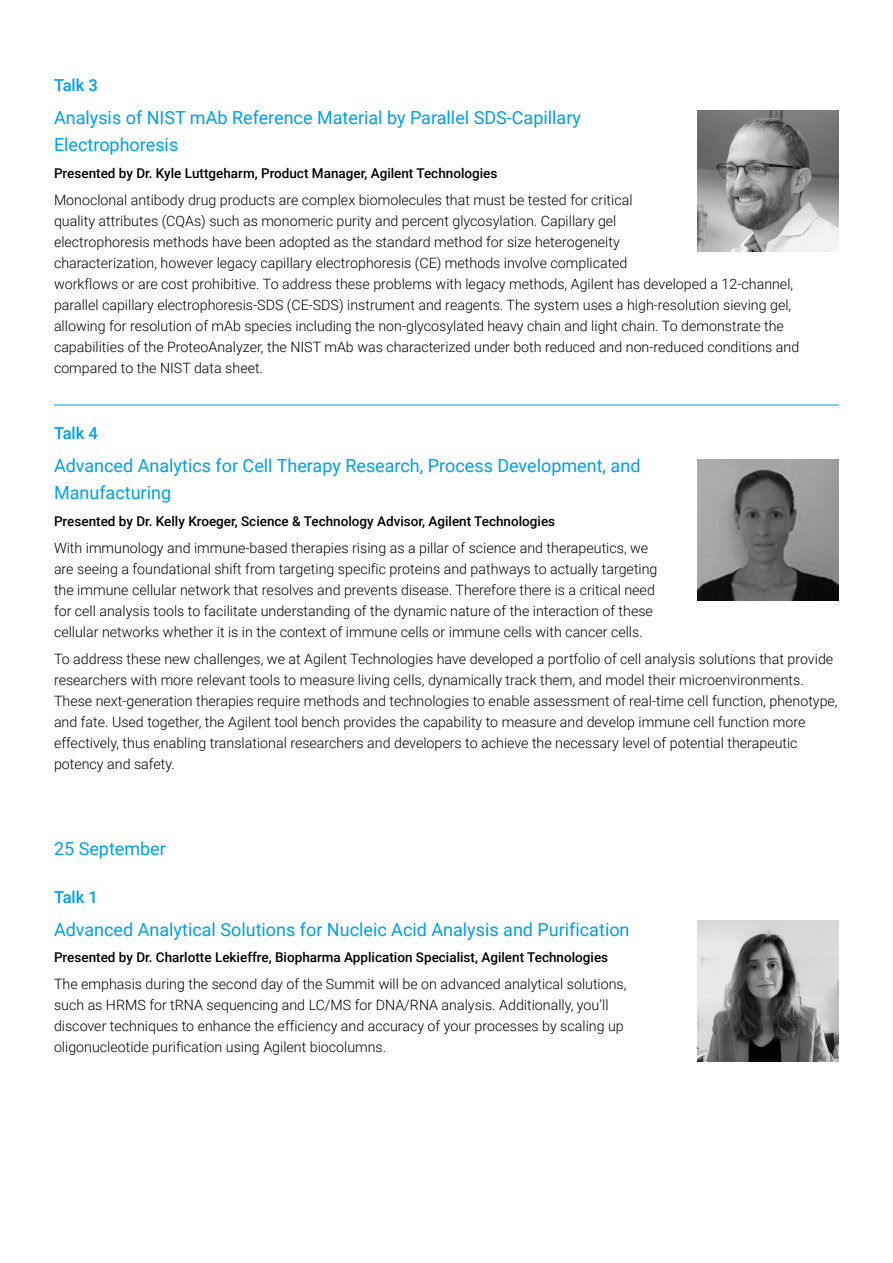
<style>
.page{position:relative;width:893px;height:1263px;background:#fff}
.page>*{position:absolute;margin:0;border:0;box-sizing:border-box;transform-origin:0 0}
.FLYER_front_intro_text_blue{font:18px/27px "Roboto";color:#00a0e3}
.FLYER_subhead_blue{font:500 16.5px "Roboto";color:#00a0e3}
.FLYER_text_black{font:300 14.25px/21px "Roboto";color:#000}
.FLYER_front_table_head_dk_blue{font:500 13.5px "Roboto";color:#000}
</style>
<div class="page">
<hr style="left:54px;top:405px;width:785px;height:1px;background:#00a0e3">
<img style="left:697px;top:110px;width:142px;height:142px">
<img style="left:697px;top:459px;width:142px;height:142px">
<img style="left:697px;top:920px;width:142px;height:141px">
<p class="FLYER_subhead_blue" style="left:54px;top:74px;width:45px">Talk 3</p>
<p class="FLYER_front_intro_text_blue" style="left:54px;top:104px;width:529px">Analysis of NIST mAb Reference Material by Parallel SDS-Capillary<br>Electrophoresis</p>
<p class="FLYER_front_table_head_dk_blue" style="left:54px;top:163px;width:445px">Presented by Dr. Kyle Luttgeharm, Product Manager, Agilent Technologies</p>
<p class="FLYER_text_black" style="left:54px;top:189px;width:747px">Monoclonal antibody drug products are complex biomolecules that must be tested for critical<br>quality attributes (CQAs) such as monomeric purity and percent glycosylation. Capillary gel<br>electrophoresis methods have been adopted as the standard method for size heterogeneity<br>characterization, however legacy capillary electrophoresis (CE) methods involve complicated<br>workflows or are cost prohibitive. To address these problems with legacy methods, Agilent has developed a 12-channel, parallel capillary electrophoresis-SDS (CE-SDS) instrument and reagents. The system uses a high-resolution sieving gel, allowing for resolution of mAb species including the non-glycosylated heavy chain and light chain. To demonstrate the capabilities of the ProteoAnalyzer, the NIST mAb was characterized under both reduced and non-reduced conditions and compared to the NIST data sheet.</p>
<p class="FLYER_subhead_blue" style="left:54px;top:422px;width:45px">Talk 4</p>
<p class="FLYER_front_intro_text_blue" style="left:54px;top:452px;width:588px">Advanced Analytics for Cell Therapy Research, Process Development, and<br>Manufacturing</p>
<p class="FLYER_front_table_head_dk_blue" style="left:54px;top:512px;width:503px">Presented by Dr. Kelly Kroeger, Science &amp; Technology Advisor, Agilent Technologies</p>
<p class="FLYER_text_black" style="left:54px;top:537px;width:605px">With immunology and immune-based therapies rising as a pillar of science and therapeutics, we are seeing a foundational shift from targeting specific proteins and pathways to actually targeting the immune cellular network that resolves and prevents disease. Therefore there is a critical need for cell analysis tools to facilitate understanding of the dynamic nature of the interaction of these cellular networks whether it is in the context of immune cells or immune cells with cancer cells.</p>
<p class="FLYER_text_black" style="left:54px;top:648px;width:785px">To address these new challenges, we at Agilent Technologies have developed a portfolio of cell analysis solutions that provide researchers with more relevant tools to measure living cells, dynamically track them, and model their microenvironments.<br>These next-generation therapies require methods and technologies to enable assessment of real-time cell function, phenotype, and fate. Used together, the Agilent tool bench provides the capability to measure and develop immune cell function more effectively, thus enabling translational researchers and developers to achieve the necessary level of potential therapeutic potency and safety.</p>
<p class="FLYER_front_intro_text_blue" style="left:54px;top:834px;width:113px">25 September</p>
<p class="FLYER_subhead_blue" style="left:54px;top:885px;width:45px">Talk 1</p>
<p class="FLYER_front_intro_text_blue" style="left:54px;top:915px;width:577px">Advanced Analytical Solutions for Nucleic Acid Analysis and Purification</p>
<p class="FLYER_front_table_head_dk_blue" style="left:54px;top:948px;width:556px">Presented by Dr. Charlotte Lekieffre, Biopharma Application Specialist, Agilent Technologies</p>
<p class="FLYER_text_black" style="left:54px;top:973px;width:574px">The emphasis during the second day of the Summit will be on advanced analytical solutions, such as HRMS for tRNA sequencing and LC/MS for DNA/RNA analysis. Additionally, you’ll discover techniques to enhance the efficiency and accuracy of your processes by scaling up oligonucleotide purification using Agilent biocolumns.</p>
</div>
